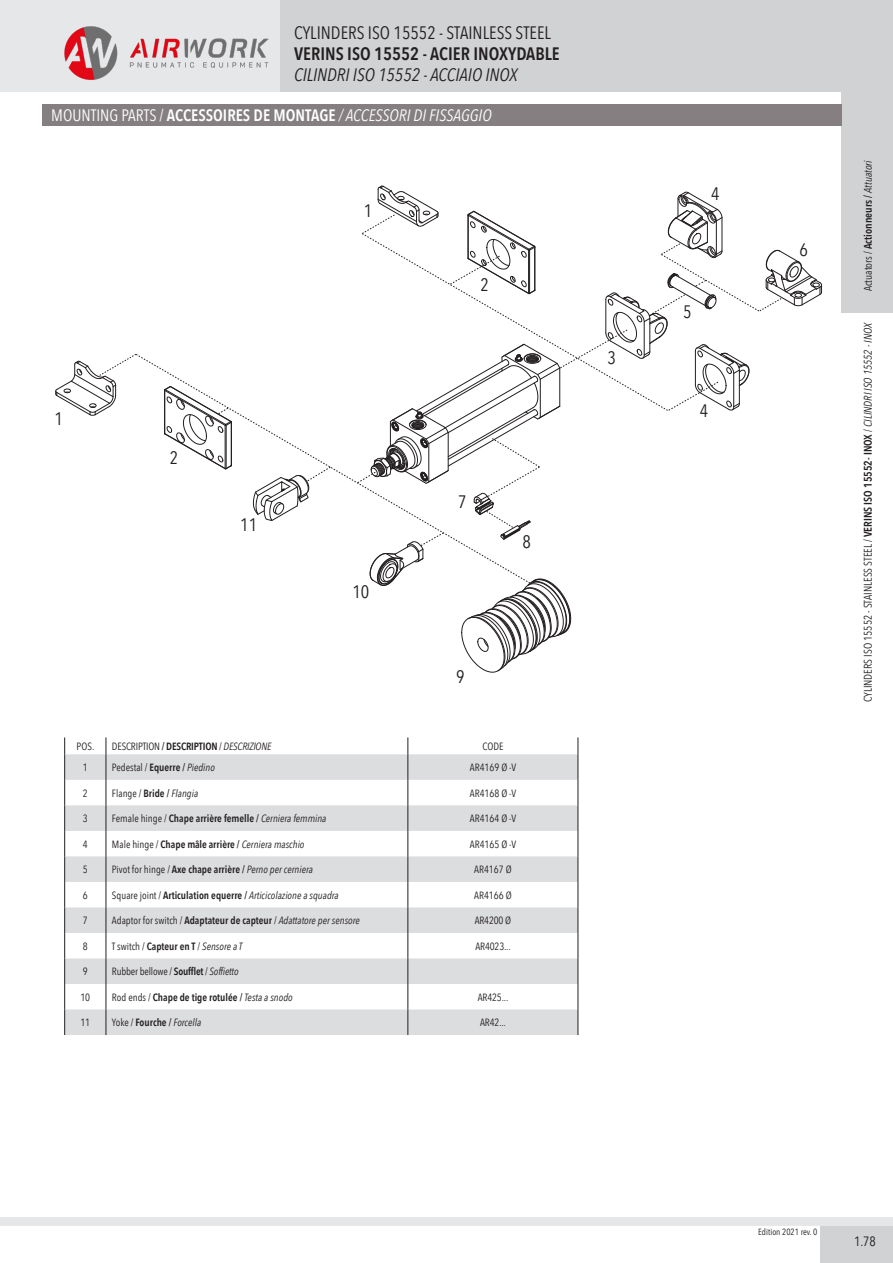
<style>
.page{position:relative;width:893px;height:1263px;background:#fff}
.page>*{position:absolute;margin:0;border:0;box-sizing:border-box;transform-origin:0 0}
.t1{font:18px "Avenir Next Condensed";color:#231f20}
.t2{font:600 18px "Avenir Next Condensed";color:#231f20}
.t3{font:italic 18px "Avenir Next Condensed";color:#231f20}
.t4{font:italic 16.5px "Avenir Next Condensed";color:#fff}
.t5{font:13.5px "Avenir Next Condensed";color:#231f20}
.t6{font:11.1px "Avenir Next Condensed";color:#231f20}
.t7{font:600 10.95px "Avenir Next Condensed";color:#231f20}
.t8{font:600 10.5px "Avenir Next Condensed";color:#231f20}
.voci_tabella_1_col{font:10.5px "Avenir Next Condensed";color:#231f20}
.t9{font:italic 10.5px "Avenir Next Condensed";color:#231f20}
.t10{font:9px "Avenir Next Condensed";color:#231f20}
.s1{font-style:normal}
.s2{font-weight:600;font-style:normal}
.s3{font-weight:600}
.s4{font-style:italic}
.s5{font-weight:400}
.s6{font-weight:400;font-style:italic}
</style>
<div class="page">
<div style="left:0;top:0;width:281px;height:92px;background:#e6e7e9"></div>
<div style="left:821px;top:1226px;width:72px;height:37px;background:#d1d2d4"></div>
<div style="left:0;top:1217px;width:893px;height:9px;background:#e6e7e9"></div>
<div style="left:281px;top:0;width:612px;height:92px;background:#d1d2d4"></div>
<div style="left:842px;top:0;width:51px;height:313px;background:#d1d2d4"></div>
<img style="left:64px;top:26px;width:205px;height:54px">
<svg style="left:65px;top:754px;width:513px;height:281px;fill:#dcdddf"></svg>
<svg style="left:64px;top:737px;width:1px;height:298px"></svg>
<svg style="left:106px;top:737px;width:1px;height:298px"></svg>
<svg style="left:408px;top:737px;width:1px;height:298px"></svg>
<svg style="left:578px;top:737px;width:1px;height:298px"></svg>
<div style="left:43px;top:104px;width:799px;height:21px;background:#857f82"></div>
<svg style="left:252px;top:466px;width:79px;height:55px"></svg>
<svg style="left:164px;top:385px;width:69px;height:85px"></svg>
<svg style="left:55px;top:354px;width:81px;height:62px"></svg>
<svg style="left:357px;top:185px;width:466px;height:488px"></svg>
<p class="t1" style="left:294px;top:18px;width:258px">CYLINDERS ISO 15552 - STAINLESS STEEL</p>
<p class="t2" style="left:294px;top:38px;width:267px">VERINS ISO 15552 - ACIER INOXYDABLE</p>
<p class="t3" style="left:294px;top:64px;width:225px">CILINDRI ISO 15552 - ACCIAIO INOX</p>
<p class="t4" style="left:51px;top:105px;width:442px"><span class="s1">MOUNTING PARTS /</span> <span class="s2">ACCESSOIRES DE MONTAGE</span> / ACCESSORI DI FISSAGGIO</p>
<p class="t1" style="left:364px;top:196px;width:10px">1</p>
<p class="t1" style="left:480px;top:269px;width:10px">2</p>
<p class="t1" style="left:54px;top:403px;width:10px">1</p>
<p class="t1" style="left:170px;top:443px;width:10px">2</p>
<p class="t1" style="left:240px;top:509px;width:18px">11</p>
<p class="t1" style="left:352px;top:576px;width:18px">10</p>
<p class="t1" style="left:458px;top:487px;width:10px">7</p>
<p class="t1" style="left:522px;top:526px;width:10px">8</p>
<p class="t1" style="left:456px;top:661px;width:10px">9</p>
<p class="voci_tabella_1_col" style="left:77px;top:737px;width:19px">POS.</p>
<p class="voci_tabella_1_col" style="left:112px;top:737px;width:161px">DESCRIPTION <span class="s3">/ DESCRIPTION</span> / <span class="s4">DESCRIZIONE</span></p>
<p class="voci_tabella_1_col" style="left:482px;top:737px;width:22px">CODE</p>
<p class="voci_tabella_1_col" style="left:83px;top:759px;width:6px">1</p>
<p class="voci_tabella_1_col" style="left:112px;top:759px;width:105px">Pedestal / <span class="s3">Equerre /</span> <span class="s4">Piedino</span></p>
<p class="voci_tabella_1_col" style="left:470px;top:759px;width:48px">AR4169 Ø -V</p>
<p class="voci_tabella_1_col" style="left:83px;top:784px;width:6px">2</p>
<p class="voci_tabella_1_col" style="left:112px;top:784px;width:88px">Flange / <span class="s3">Bride /</span> <span class="s4">Flangia</span></p>
<p class="voci_tabella_1_col" style="left:470px;top:784px;width:48px">AR4168 Ø -V</p>
<p class="voci_tabella_1_col" style="left:83px;top:810px;width:6px">3</p>
<p class="t8" style="left:112px;top:809px;width:216px"><span class="s5">Female hinge /</span> Chape arrière femelle / <span class="s6">Cerniera femmina</span></p>
<p class="voci_tabella_1_col" style="left:470px;top:810px;width:48px">AR4164 Ø -V</p>
<p class="voci_tabella_1_col" style="left:83px;top:835px;width:6px">4</p>
<p class="t8" style="left:112px;top:835px;width:194px"><span class="s5">Male hinge /</span> Chape mâle arrière / <span class="s6">Cerniera maschio</span></p>
<p class="voci_tabella_1_col" style="left:470px;top:835px;width:48px">AR4165 Ø -V</p>
<p class="voci_tabella_1_col" style="left:83px;top:861px;width:6px">5</p>
<p class="t8" style="left:112px;top:860px;width:203px"><span class="s5">Pivot for hinge /</span> Axe chape arrière / <span class="s6">Perno per cerniera</span></p>
<p class="voci_tabella_1_col" style="left:474px;top:861px;width:39px">AR4167 Ø</p>
<p class="voci_tabella_1_col" style="left:83px;top:886px;width:6px">6</p>
<p class="t9" style="left:112px;top:889px;width:228px"><span class="s1">Square joint /</span> <span class="s2">Articulation equerre /</span> Articicolazione a squadra</p>
<p class="voci_tabella_1_col" style="left:474px;top:886px;width:39px">AR4166 Ø</p>
<p class="voci_tabella_1_col" style="left:83px;top:912px;width:6px">7</p>
<p class="t9" style="left:112px;top:914px;width:249px"><span class="s1">Adaptor for switch /</span> <span class="s2">Adaptateur de capteur</span> <span class="s1">/</span> Adattatore per sensore</p>
<p class="voci_tabella_1_col" style="left:475px;top:912px;width:38px">AR4200 Ø</p>
<p class="voci_tabella_1_col" style="left:83px;top:937px;width:6px">8</p>
<p class="t8" style="left:112px;top:937px;width:132px"><span class="s5">T switch /</span> Capteur en T <span class="s5">/</span> <span class="s6">Sensore a T</span></p>
<p class="voci_tabella_1_col" style="left:475px;top:937px;width:37px">AR4023...</p>
<p class="voci_tabella_1_col" style="left:83px;top:963px;width:6px">9</p>
<p class="voci_tabella_1_col" style="left:112px;top:963px;width:128px">Rubber bellowe / <span class="s3">Soufflet</span> / <span class="s4">Soffietto</span></p>
<p class="voci_tabella_1_col" style="left:80px;top:988px;width:11px">10</p>
<p class="t8" style="left:112px;top:988px;width:182px"><span class="s5">Rod ends /</span> Chape de tige rotulée / <span class="s6">Testa a snodo</span></p>
<p class="voci_tabella_1_col" style="left:478px;top:988px;width:32px">AR425...</p>
<p class="voci_tabella_1_col" style="left:80px;top:1014px;width:11px">11</p>
<p class="t8" style="left:112px;top:1014px;width:91px"><span class="s5">Yoke /</span> Fourche / <span class="s6">Forcella</span></p>
<p class="voci_tabella_1_col" style="left:480px;top:1014px;width:27px">AR42...</p>
<p class="t1" style="left:607px;top:342px;width:10px">3</p>
<p class="t1" style="left:711px;top:179px;width:10px">4</p>
<p class="t1" style="left:683px;top:296px;width:10px">5</p>
<p class="t1" style="left:700px;top:396px;width:10px">4</p>
<p class="t1" style="left:799px;top:234px;width:10px">6</p>
<p class="t7" style="left:858px;top:291px;width:133px;rotate:-90deg"><span class="s5">Actuators /</span> Actionneurs / <span class="s6">Attuatori</span></p>
<p class="t6" style="left:858px;top:702px;width:382px;rotate:-90deg">CYLINDERS ISO 15552 - STAINLESS STEEL / <span class="s3">VERINS ISO 15552- INOX</span> / <span class="s4">CILINDRI ISO 15552 - INOX</span></p>
<p class="t10" style="left:758px;top:1224px;width:61px">Edition 2021 rev. 0</p>
<p class="t5" style="left:854px;top:1230px;width:23px">1.78</p>
</div>
